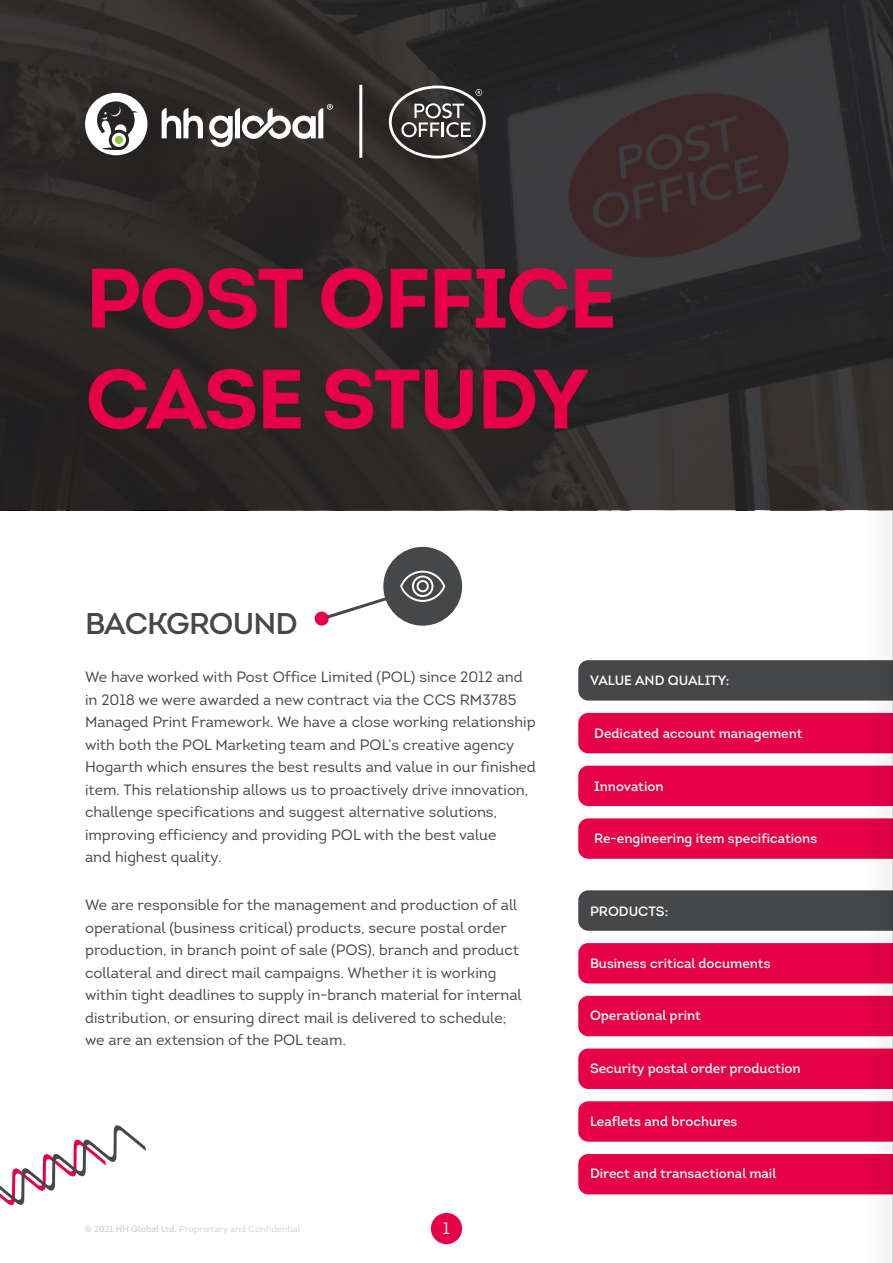
<style>
.page{position:relative;width:893px;height:1263px;background:#fff}
.page>*{position:absolute;margin:0;border:0;box-sizing:border-box;transform-origin:0 0}
.t1{font:700 84px/100.8px "Intro";letter-spacing:-.03em;color:#e50048}
.t2{font:600 30px "Intro";letter-spacing:-.03em;color:#464749}
.t3{font:16.5px "Intro";color:#fff}
.t4{font:15px/22.5px "Intro";color:#464749}
.t5{font:600 13.5px "Intro";color:#fff}
.t6{font:9px "Intro";color:#d3d3d3}
.s1{font-weight:600}
</style>
<div class="page">
<svg style="left:0;top:0;width:855px;height:510px;background:#2e2a2a"></svg>
<svg style="left:162px;top:104px;width:171px;height:43px"></svg>
<svg style="left:85px;top:93px;width:62px;height:62px"></svg>
<div style="left:115px;top:136px;width:8px;height:8px;background:#8dc63f;border-radius:50%"></div>
<hr style="left:359px;top:85px;width:3px;height:73px;background:#fff">
<svg style="left:389px;top:86px;width:97px;height:72px;background:#575554"></svg>
<div style="left:578px;top:660px;width:277px;height:41px;background:#464749"></div>
<div style="left:578px;top:713px;width:277px;height:40px;background:#e50048"></div>
<div style="left:578px;top:766px;width:277px;height:40px;background:#e50048"></div>
<div style="left:578px;top:818px;width:277px;height:41px;background:#e50048"></div>
<svg style="left:578px;top:890px;width:277px;height:41px;background:#4c4d4f"></svg>
<div style="left:590px;top:902px;width:298px;height:18px;background:#464749"></div>
<div style="left:578px;top:943px;width:277px;height:40px;background:#e50048"></div>
<div style="left:578px;top:996px;width:277px;height:40px;background:#e50048"></div>
<div style="left:578px;top:1048px;width:277px;height:41px;background:#e50048"></div>
<div style="left:578px;top:1101px;width:277px;height:41px;background:#e50048"></div>
<div style="left:578px;top:1154px;width:277px;height:40px;background:#e50048"></div>
<svg style="left:0;top:1125px;width:146px;height:81px"></svg>
<svg style="left:315px;top:611px;width:14px;height:15px"></svg>
<div style="left:383px;top:547px;width:79px;height:79px;background:#464749;border-radius:50%"></div>
<svg style="left:314px;top:571px;width:131px;height:53px"></svg>
<div style="left:431px;top:1213px;width:31px;height:31px;background:#e50048;border-radius:50%"></div>
<svg style="left:855px;top:0;width:37px;height:1263px"></svg>
<hr style="left:892px;top:0;width:1px;height:1263px;background:#000">
<h1 class="t1" style="left:85px;top:247px;width:534px">POST OFFICE<br>CASE STUDY</h1>
<h2 class="t2" style="left:85px;top:605px;width:214px">BACKGROUND</h2>
<p class="t4" style="left:85px;top:665px;width:452px">We have worked with Post Office Limited (POL) since 2012 and in 2018 we were awarded a new contract via the CCS RM3785<br>Managed Print Framework. We have a close working relationship with both the POL Marketing team and POL’s creative agency Hogarth which ensures the best results and value in our finished item. This relationship allows us to proactively drive innovation, challenge specifications and suggest alternative solutions, improving efficiency and providing POL with the best value<br>and highest quality.</p>
<p class="t4" style="left:85px;top:893px;width:438px">We are responsible for the management and production of all operational (business critical) products, secure postal order production, in branch point of sale (POS), branch and product collateral and direct mail campaigns. Whether it is working within tight deadlines to supply in-branch material for internal distribution, or ensuring direct mail is delivered to schedule; we are an extension of the POL team.</p>
<p class="t6" style="left:85px;top:1223px;width:217px"><span class="s1">© 2021 HH Global Ltd.</span> Proprietary and Confidential</p>
<p class="t3" style="left:443px;top:1218px;width:9px">1</p>
<p class="t5" style="left:590px;top:672px;width:141px">VALUE AND QUALITY:</p>
<p class="t5" style="left:594px;top:725px;width:210px">Dedicated account management</p>
<p class="t5" style="left:594px;top:777px;width:71px">Innovation</p>
<p class="t5" style="left:594px;top:830px;width:225px">Re-engineering item specifications</p>
<p class="t5" style="left:590px;top:903px;width:80px">PRODUCTS:</p>
<p class="t5" style="left:590px;top:955px;width:182px">Business critical documents</p>
<p class="t5" style="left:590px;top:1007px;width:113px">Operational print</p>
<p class="t5" style="left:590px;top:1060px;width:212px">Security postal order production</p>
<p class="t5" style="left:590px;top:1113px;width:149px">Leaflets and brochures</p>
<p class="t5" style="left:590px;top:1165px;width:188px">Direct and transactional mail</p>
</div>
